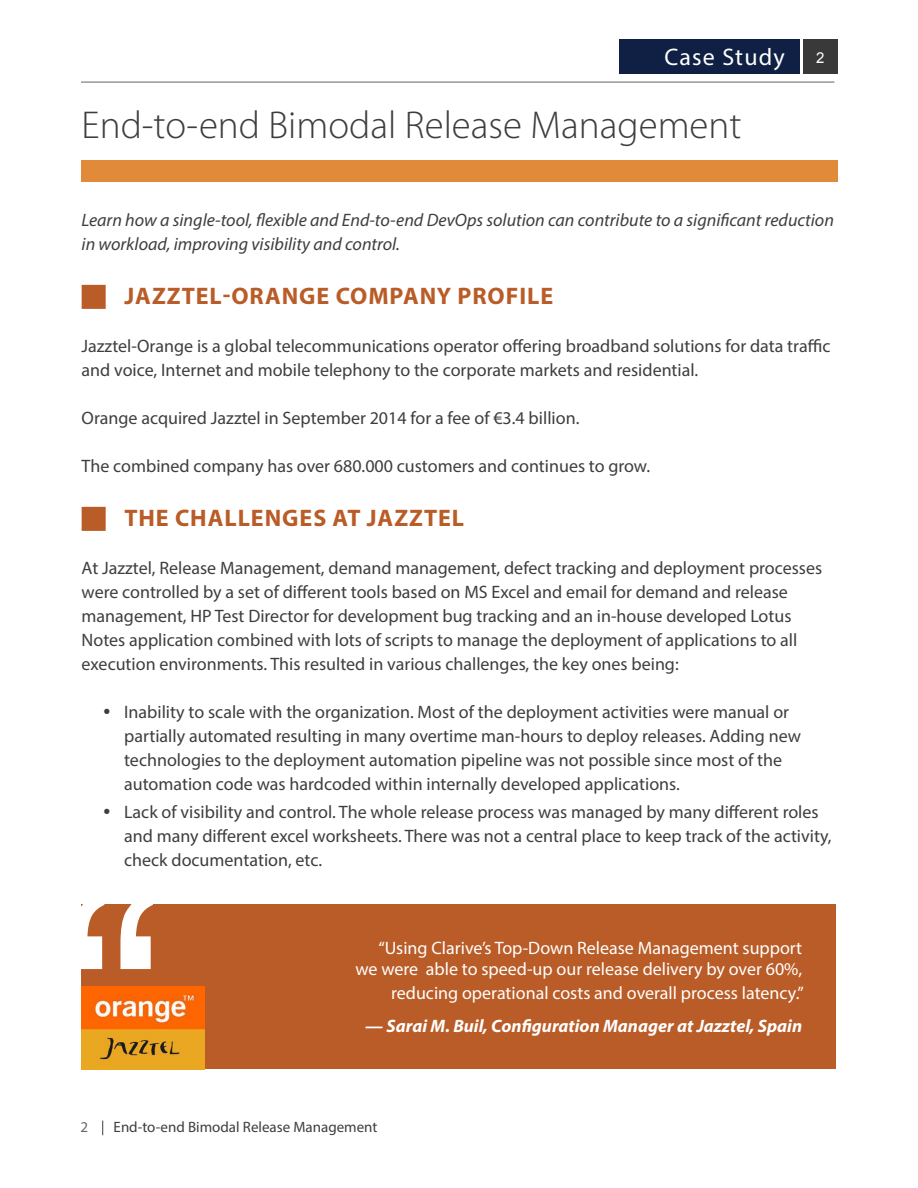
<style>
.page{position:relative;width:918px;height:1188px;background:#fff}
.page>*{position:absolute;margin:0;border:0;box-sizing:border-box;transform-origin:0 0}
.Second_page_title{font:300 39px "Myriad Pro";color:#3e3e3f}
.t1{font:700 24px "Myriad Pro";letter-spacing:.04em;color:#b95c27}
.t2{font:24px "Myriad Pro";letter-spacing:.05em;color:#fff}
.t3{font:18px/24px "Myriad Pro";color:#3e3e3f}
.t4{font:18px/21px "Myriad Pro";color:#fff;text-align:right}
.t5{font:italic 18px/24px "Myriad Pro";color:#3e3e3f}
.t6{font:italic 700 18px "Myriad Pro";color:#fff}
.t7{font:15px "Myriad Pro";color:#3e3e3f}
.t8{font:15px "Myriad Pro";color:#656666}
.Page_numbers_header{font:15px "Arial";color:#fff}
</style>
<div class="page">
<svg style="left:102px;top:1121px;width:1px;height:14px"></svg>
<div style="left:803px;top:39px;width:35px;height:34px;background:#383938"></div>
<div style="left:619px;top:39px;width:181px;height:34px;background:#0f2044"></div>
<hr style="left:81px;top:82px;width:753px;height:1px;background:#73776c">
<div style="left:81px;top:161px;width:757px;height:21px;background:#e18a39"></div>
<div style="left:82px;top:905px;width:754px;height:164px;background:#b95c27"></div>
<svg style="left:81px;top:904px;width:72px;height:65px"></svg>
<img style="left:82px;top:987px;width:122px;height:82px">
<h2 class="t2" style="left:664px;top:42px;width:122px">Case Study</h2>
<p class="Page_numbers_header" style="left:816px;top:47px;width:10px">2</p>
<p class="Second_page_title" style="left:82px;top:102px;width:661px">End-to-end Bimodal Release Management</p>
<p class="t5" style="left:82px;top:208px;width:754px">Learn how a single-tool, flexible and End-to-end DevOps solution can contribute to a significant reduction in workload, improving visibility and control.</p>
<p class="t1" style="left:124px;top:280px;width:430px">JAZZTEL-ORANGE COMPANY PROFILE</p>
<p class="t3" style="left:82px;top:334px;width:750px">Jazztel-Orange is a global telecommunications operator offering broadband solutions for data traffic and voice, Internet and mobile telephony to the corporate markets and residential.</p>
<p class="t3" style="left:82px;top:406px;width:499px">Orange acquired Jazztel in September 2014 for a fee of €3.4 billion.</p>
<p class="t3" style="left:82px;top:454px;width:570px">The combined company has over 680.000 customers and continues to grow.</p>
<p class="t1" style="left:124px;top:502px;width:341px">THE CHALLENGES AT JAZZTEL</p>
<p class="t3" style="left:82px;top:556px;width:742px">At Jazztel, Release Management, demand management, defect tracking and deployment processes were controlled by a set of different tools based on MS Excel and email for demand and release management, HP Test Director for development bug tracking and an in-house developed Lotus Notes application combined with lots of scripts to manage the deployment of applications to all execution environments. This resulted in various challenges, the key ones being:</p>
<p class="t3" style="left:124px;top:700px;width:678px">Inability to scale with the organization. Most of the deployment activities were manual or partially automated resulting in many overtime man-hours to deploy releases. Adding new technologies to the deployment automation pipeline was not possible since most of the automation code was hardcoded within internally developed applications.</p>
<p class="t3" style="left:124px;top:800px;width:709px">Lack of visibility and control. The whole release process was managed by many different roles and many different excel worksheets. There was not a central place to keep track of the activity, check documentation, etc.</p>
<p class="t4" style="left:356px;top:937px;width:448px">“Using Clarive’s Top-Down Release Management support we were able to speed-up our release delivery by over 60%,</p>
<p class="t4" style="left:391px;top:982px;width:414px">reducing operational costs and overall process latency.”</p>
<p class="t6" style="left:365px;top:1014px;width:439px">— Sarai M. Buil, Configuration Manager at Jazztel, Spain</p>
<p class="t8" style="left:80px;top:1118px;width:9px">2</p>
<p class="t7" style="left:114px;top:1118px;width:265px">End-to-end Bimodal Release Management</p>
</div>
